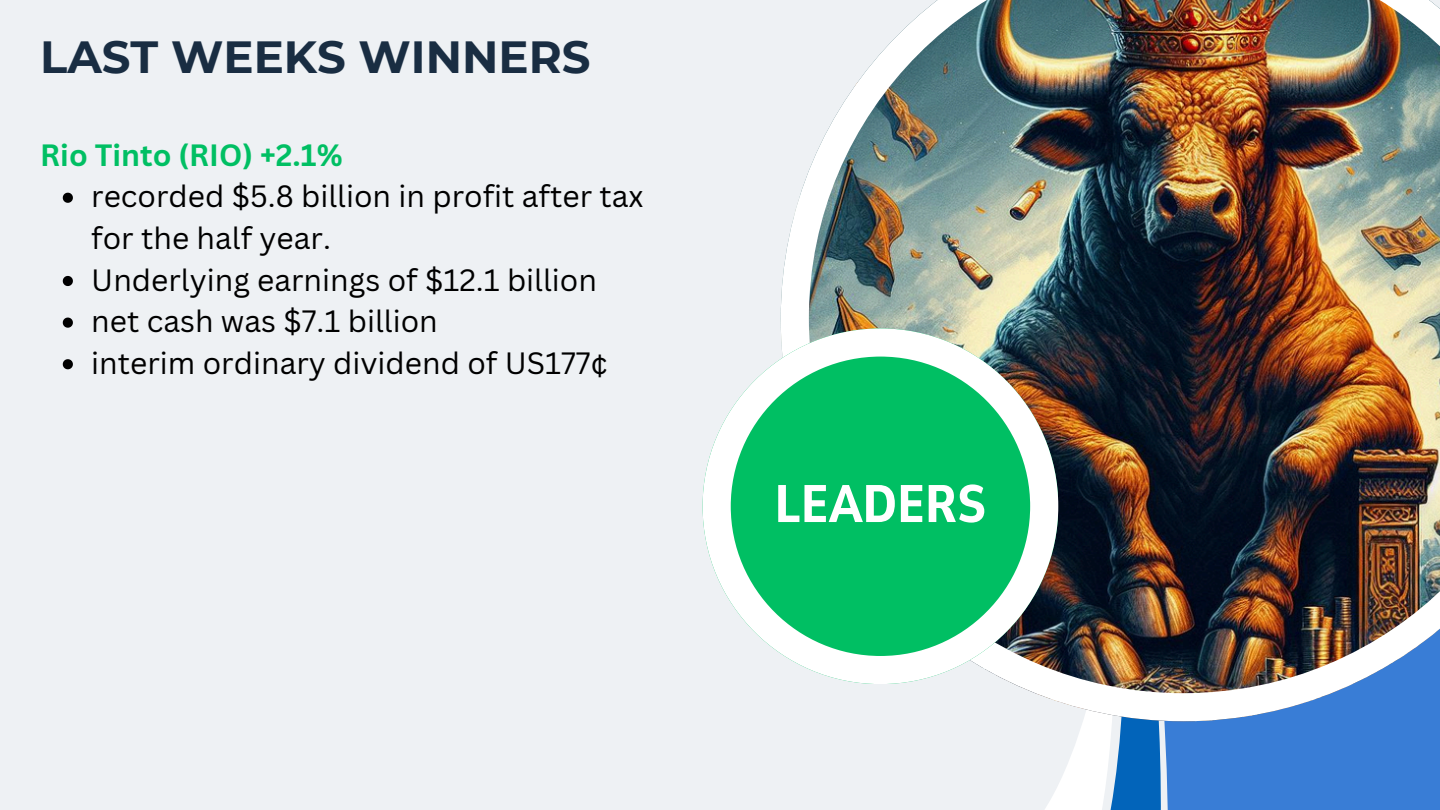
<style>
.page{position:relative;width:1440px;height:810px;background:#eef1f4}
.page>*{position:absolute;margin:0;border:0;box-sizing:border-box;transform-origin:0 0}
.t1{font:800 52.5px "Nunito Sans 10 pt Condensed";color:#fff}
.t2{font:700 45px "Montserrat";color:#192d42}
.t3{font:30px/41.7px "Canva Sans";color:#000}
.t4{font:700 30px "Canva Sans";color:#00bf63}
</style>
<div class="page">
<div style="left:1183px;top:532px;width:257px;height:278px;background:#397dd6"></div>
<div style="left:1170px;top:721px;width:25px;height:89px;background:#397dd6"></div>
<svg style="left:1118px;top:721px;width:52px;height:89px;background:#2478c3"></svg>
<svg style="left:1045px;top:721px;width:73px;height:89px"></svg>
<img style="left:781px;top:0;width:659px;height:721px">
<svg style="left:703px;top:328px;width:355px;height:356px;background:#60ca97"></svg>
<svg style="left:63px;top:193px;width:10px;height:10px"></svg>
<svg style="left:63px;top:276px;width:10px;height:10px"></svg>
<svg style="left:63px;top:318px;width:10px;height:10px"></svg>
<svg style="left:63px;top:359px;width:10px;height:10px"></svg>
<h2 class="t2" style="left:40px;top:29px;width:552px">LAST WEEKS WINNERS</h2>
<h3 class="t4" style="left:40px;top:134px;width:304px">Rio Tinto (RIO) +2.1%</h3>
<p class="t3" style="left:91px;top:175px;width:554px">recorded $5.8 billion in profit after tax for the half year.</p>
<p class="t3" style="left:91px;top:258px;width:507px">Underlying earnings of $12.1 billion</p>
<p class="t3" style="left:91px;top:300px;width:348px">net cash was $7.1 billion</p>
<p class="t3" style="left:91px;top:341px;width:518px">interim ordinary dividend of US177¢</p>
<p class="t1" style="left:775px;top:469px;width:213px">LEADERS</p>
</div>
